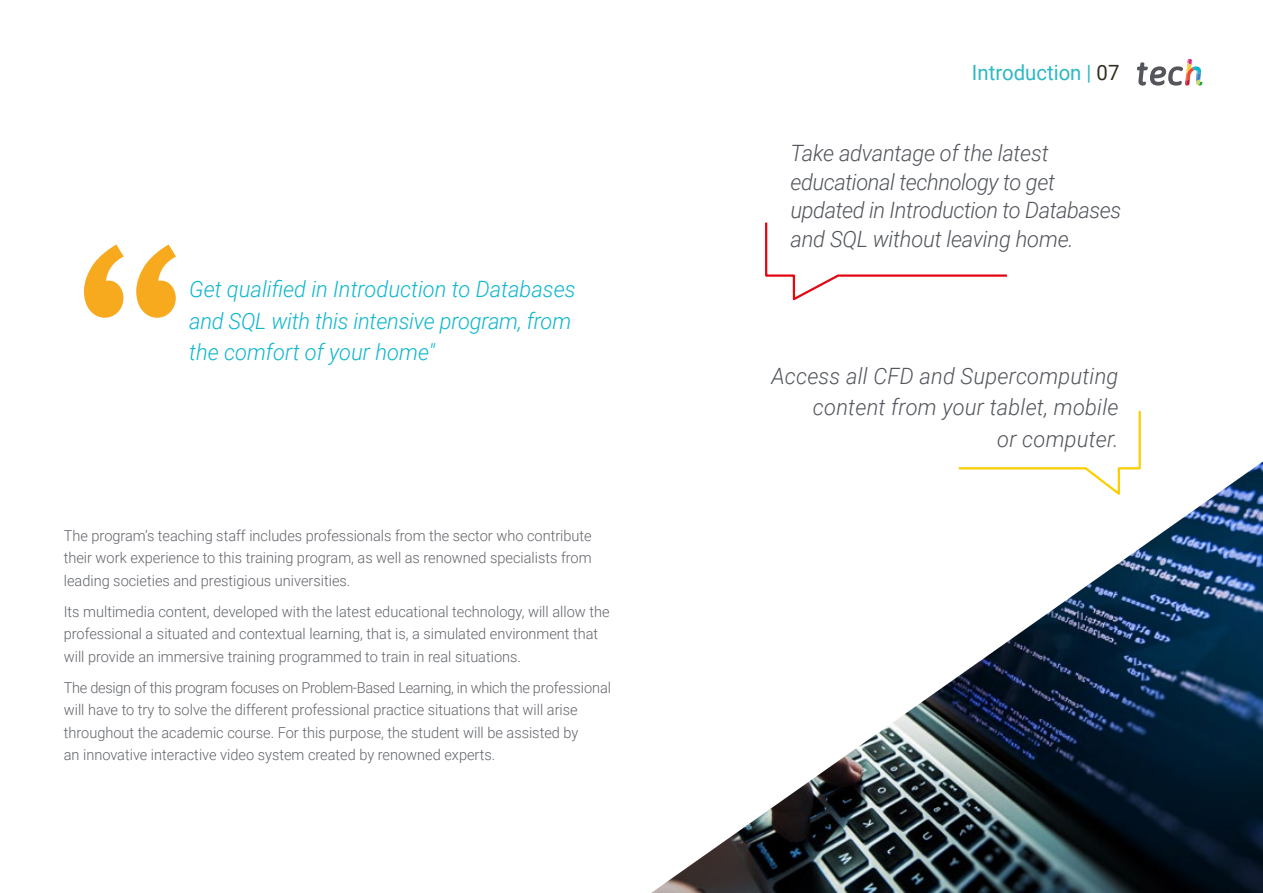
<style>
.page{position:relative;width:1263px;height:893px;background:#fff}
.page>*{position:absolute;margin:0;border:0;box-sizing:border-box;transform-origin:0 0}
.t1{font:italic 300 22.5px/28.5px "Roboto";letter-spacing:-.01em;color:#52555b}
.t2{font:italic 300 22.5px/31.5px "Roboto";color:#0fb6cf}
.t3{font:italic 300 22.5px/31.5px "Roboto";letter-spacing:.01em;color:#52555b;text-align:right}
.t4{font:21px "Roboto";color:#2db8c5}
.t5{font:300 15px/22.5px "Roboto";color:#61646a}
.s1{color:#312e20}
</style>
<div class="page">
<svg style="left:84px;top:244px;width:92px;height:74px"></svg>
<svg style="left:1137px;top:59px;width:65px;height:27px"></svg>
<img style="left:651px;top:461px;width:612px;height:432px">
<svg style="left:956px;top:411px;width:186px;height:87px"></svg>
<svg style="left:765px;top:222px;width:242px;height:79px"></svg>
<h1 class="t2" style="left:189px;top:273px;width:388px">Get qualified in Introduction to Databases and SQL with this intensive program, from the comfort of your home"</h1>
<p class="t5" style="left:64px;top:523px;width:529px;text-align:justify">The program’s teaching staff includes professionals from the sector who contribute their work experience to this training program, as well as renowned specialists from leading societies and prestigious universities.</p>
<p class="t5" style="left:64px;top:599px;width:547px">Its multimedia content, developed with the latest educational technology, will allow the professional a situated and contextual learning, that is, a simulated environment that will provide an immersive training programmed to train in real situations.</p>
<p class="t5" style="left:64px;top:675px;width:549px">The design of this program focuses on Problem-Based Learning, in which the professional will have to try to solve the different professional practice situations that will arise throughout the academic course. For this purpose, the student will be assisted by<br>an innovative interactive video system created by renowned experts.</p>
<h2 class="t4" style="left:972px;top:57px;width:149px">Introduction | <span class="s1">07</span></h2>
<h1 class="t1" style="left:790px;top:138px;width:332px">Take advantage of the latest educational technology to get updated in Introduction to Databases and SQL without leaving home.</h1>
<h1 class="t3" style="left:771px;top:359px;width:349px">Access all CFD and Supercomputing content from your tablet, mobile<br>or computer.</h1>
</div>
